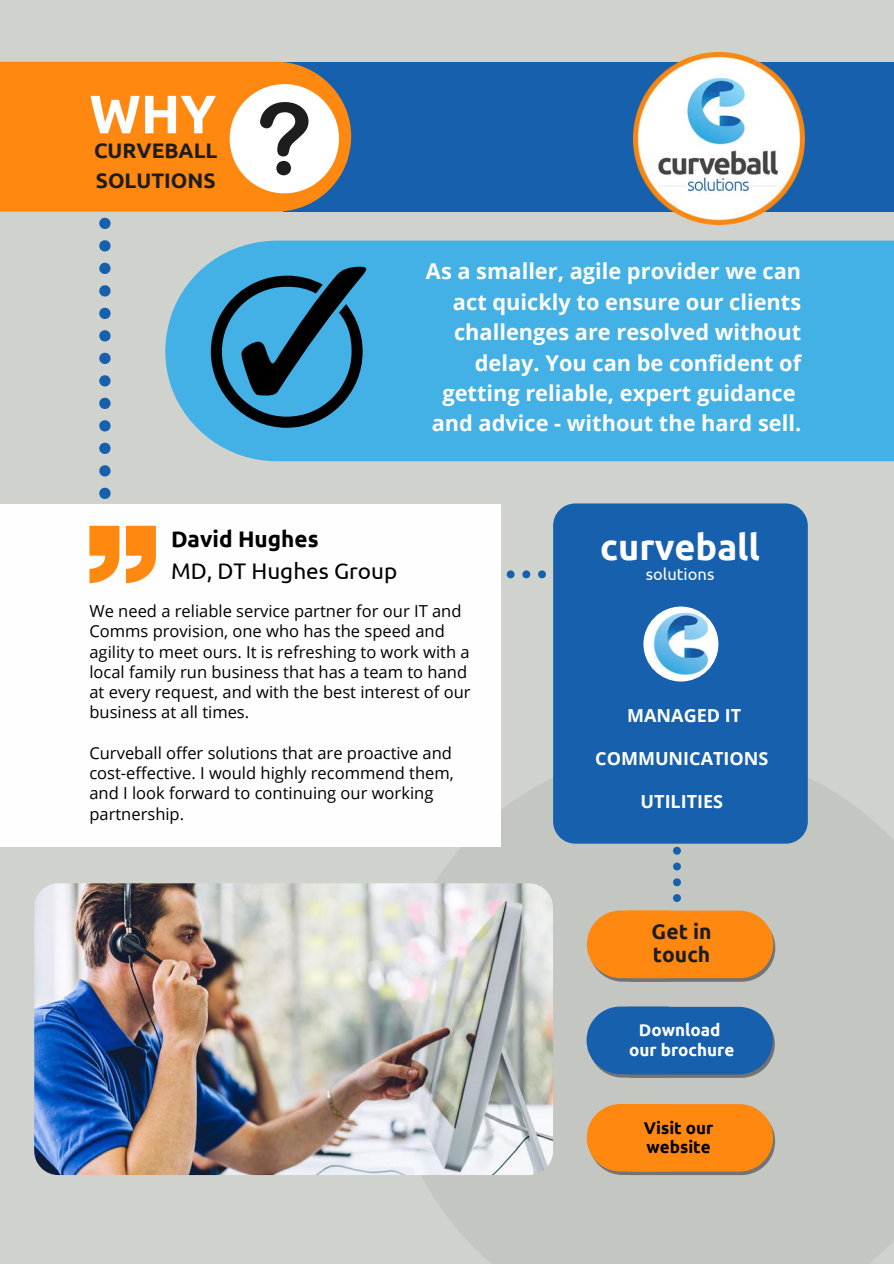
<style>
.page{position:relative;width:894px;height:1264px;background:#fff}
.page>*{position:absolute;margin:0;border:0;box-sizing:border-box;transform-origin:0 0}
.t1{font:700 54px "Ubuntu";color:#fefefe}
.t2{font:700 36px "Ubuntu";color:#fefefe}
.t3{font:22.5px "Ubuntu";color:#000}
.t4{font:700 22.5px "Ubuntu";color:#000}
.t5{font:700 21.75px/30.5px "Open Sans";color:#fefefe;text-align:right}
.t6{font:700 21px/23.7px "Ubuntu";color:#1d1d1d}
.t7{font:700 18px "Open Sans";color:#fefefe}
.t8{font:700 17.1px/19.2px "Ubuntu";color:#fefefe;text-align:center}
.t9{font:700 16.95px/19.2px "Ubuntu";color:#000}
.t10{font:16.5px/20.2px "Open Sans";color:#000}
.t11{font:16.5px "Ubuntu";color:#fefefe}
</style>
<div class="page">
<div style="left:0;top:0;width:893px;height:1263px;background:#cfd2cd"></div>
<svg style="left:506px;top:570px;width:40px;height:8px"></svg>
<svg style="left:388px;top:748px;width:505px;height:515px;fill:#c4c6c2"></svg>
<div style="left:0;top:504px;width:501px;height:342px;background:#fefefe"></div>
<svg style="left:126px;top:526px;width:30px;height:57px"></svg>
<svg style="left:89px;top:218px;width:30px;height:365px"></svg>
<svg style="left:672px;top:843px;width:8px;height:59px"></svg>
<div style="left:553px;top:503px;width:254px;height:340px;background:#1760ad;border-radius:22px"></div>
<div style="left:283px;top:62px;width:610px;height:150px;background:#1760ad"></div>
<div style="left:0;top:62px;width:351px;height:149px;background:#f81"></div>
<div style="left:230px;top:84px;width:109px;height:109px;background:#fff;border-radius:50%"></div>
<svg style="left:260px;top:102px;width:48px;height:73px"></svg>
<div style="left:165px;top:240px;width:728px;height:221px;background:#43b1e5"></div>
<svg style="left:211px;top:267px;width:155px;height:161px"></svg>
<img style="left:633px;top:53px;width:171px;height:171px">
<img style="left:34px;top:883px;width:519px;height:292px;border-radius:24px">
<img style="left:643px;top:606px;width:75px;height:75px;border-radius:50%">
<svg style="left:586px;top:910px;width:189px;height:71px"></svg>
<svg style="left:586px;top:1103px;width:188px;height:72px"></svg>
<svg style="left:586px;top:1006px;width:188px;height:71px"></svg>
<h1 class="t1" style="left:89px;top:83px;width:128px">WHY</h1>
<p class="t6" style="left:94px;top:136px;width:125px;line-height:29.2px">CURVEBALL<br>SOLUTIONS</p>
<h3 class="t5" style="left:426px;top:256px;width:376px">As a smaller, agile provider we can act quickly to ensure our clients challenges are resolved without delay. You can be confident of getting reliable, expert guidance and advice - without the hard sell.</h3>
<h3 class="t4" style="left:171px;top:526px;width:149px">David Hughes</h3>
<h3 class="t3" style="left:171px;top:557px;width:228px">MD, DT Hughes Group</h3>
<p class="t10" style="left:89px;top:600px;width:382px">We need a reliable service partner for our IT and Comms provision, one who has the speed and agility to meet ours. It is refreshing to work with a local family run business that has a team to hand at every request, and with the best interest of our business at all times.</p>
<p class="t10" style="left:89px;top:742px;width:366px">Curveball offer solutions that are proactive and cost-effective. I would highly recommend them, and I look forward to continuing our working partnership.</p>
<h2 class="t2" style="left:600px;top:527px;width:161px">curveball</h2>
<p class="t11" style="left:645px;top:564px;width:70px">solutions</p>
<p class="t7" style="left:627px;top:703px;width:115px">MANAGED IT</p>
<p class="t7" style="left:595px;top:746px;width:175px">COMMUNICATIONS</p>
<p class="t7" style="left:640px;top:788px;width:84px">UTILITIES</p>
<p class="t6" style="left:651px;top:918px;width:61px">Get in touch</p>
<p class="t8" style="left:629px;top:1020px;width:107px">Download our brochure</p>
<p class="t9" style="left:643px;top:1117px;width:71px">Visit our website</p>
</div>
